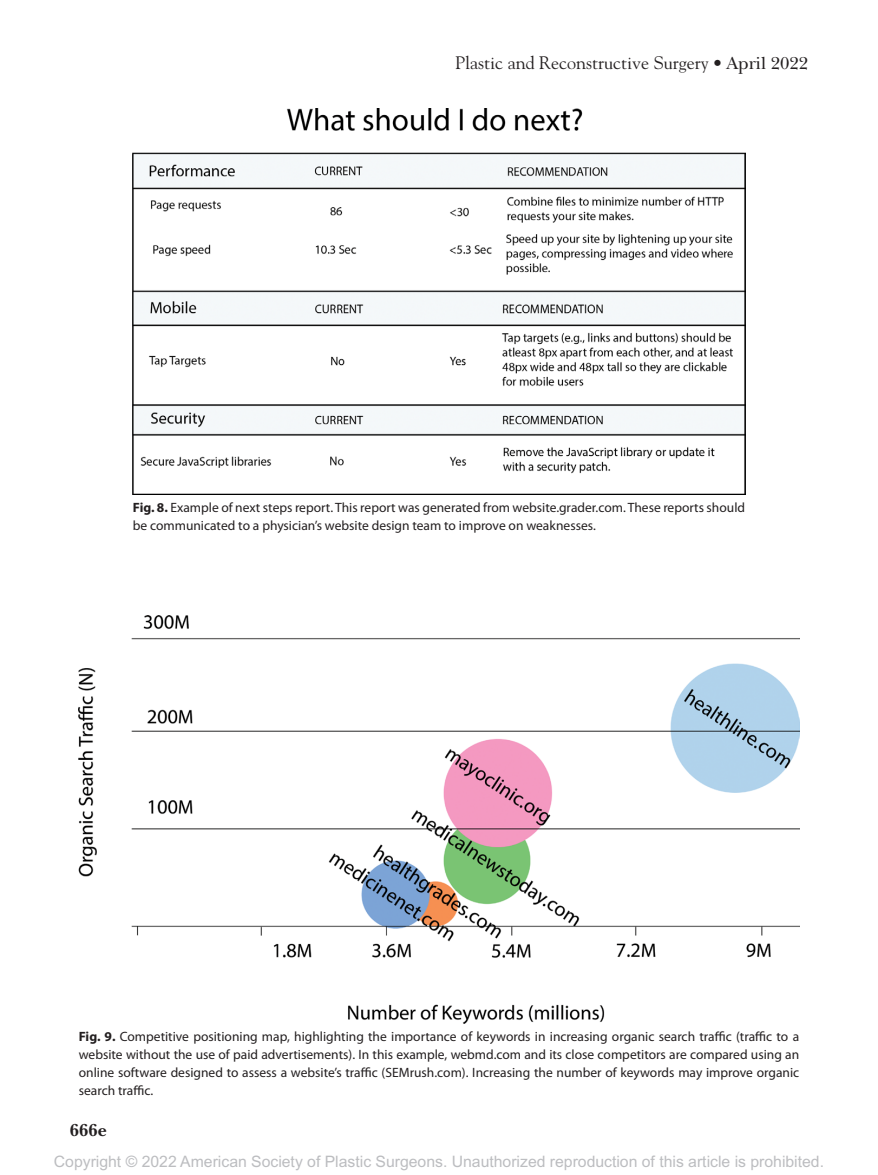
<style>
.page{position:relative;width:878px;height:1175px;background:#fff}
.page>*{position:absolute;margin:0;border:0;box-sizing:border-box;transform-origin:0 0}
.t1{font:18px "Goudy";color:#231f20}
.t2{font:700 18px "New Baskerville Std";color:#231f20}
.t3{font:15.75px "Arial MT Std";color:#bcbdc0}
.t4{font:13.5px/18px "Myriad Pro";color:#231f20}
.s1{font-family:"New Baskerville Std"}
.s2{font-weight:700}
</style>
<div class="page">
<img style="left:133px;top:108px;width:612px;height:386px">
<img style="left:79px;top:615px;width:720px;height:408px">
<h1 class="t1" style="left:455px;top:52px;width:354px">Plastic and Reconstructive Surgery <span class="s1">• April 2022</span></h1>
<p class="t4" style="left:133px;top:498px;width:613px"><span class="s2">Fig. 8.</span> Example of next steps report. This report was generated from website.grader.com. These reports should be communicated to a physician’s website design team to improve on weaknesses.</p>
<p class="t4" style="left:79px;top:1027px;width:722px;text-align:justify"><span class="s2">Fig. 9.</span> Competitive positioning map, highlighting the importance of keywords in increasing organic search traffic (traffic to a website without the use of paid advertisements). In this example, webmd.com and its close competitors are compared using an online software designed to assess a website’s traffic (SEMrush.com). Increasing the number of keywords may improve organic search traffic.</p>
<h1 class="t2" style="left:70px;top:1119px;width:39px">666e</h1>
<p class="t3" style="left:54px;top:1152px;width:771px">Copyright © 2022 American Society of Plastic Surgeons. Unauthorized reproduction of this article is prohibited.</p>
</div>
